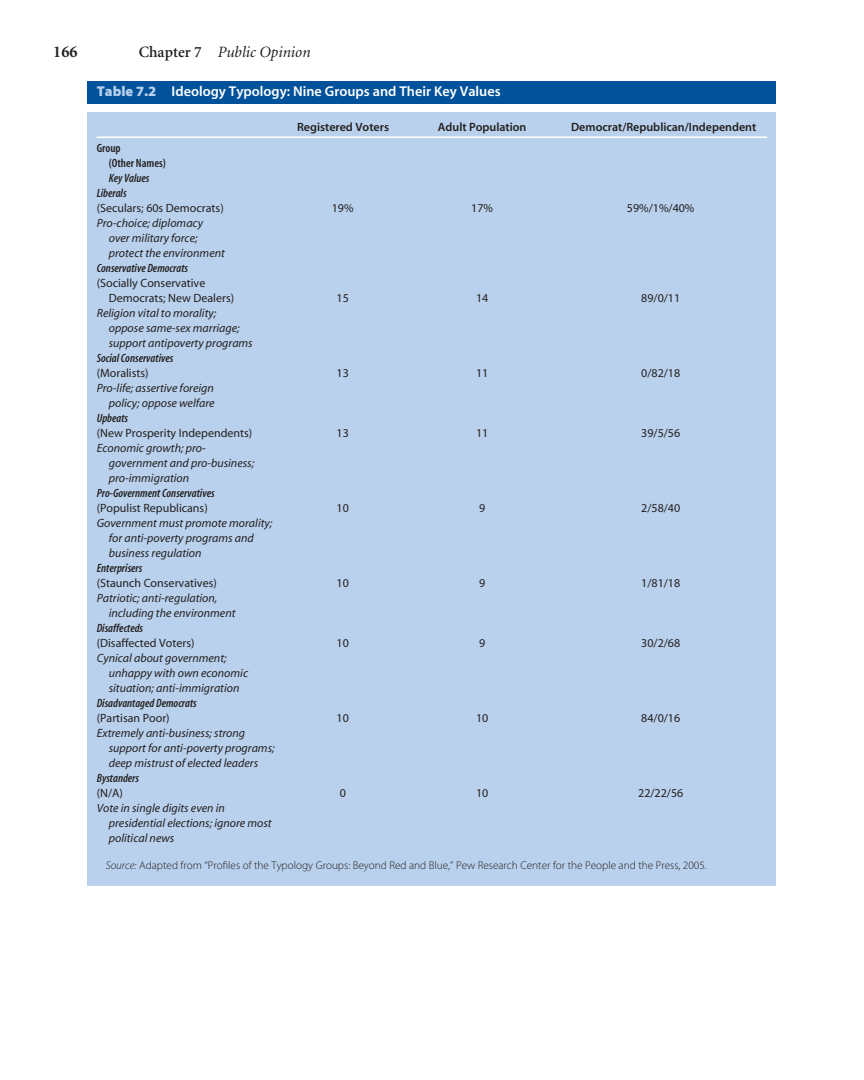
<style>
.page{position:relative;width:864px;height:1080px;background:#fff}
.page>*{position:absolute;margin:0;border:0;box-sizing:border-box;transform-origin:0 0}
.t1{font:700 16.5px "Minion";color:#231f20}
.t2{font:italic 15.75px "Minion";color:#231f20}
.t3{font:14.25px "Myriad Sem";color:#fff}
.t4{font:12px/15px "Myriad Reg Itl";color:#231f20}
.t5{font:12px "Myriad Reg";color:#231f20}
.t6{font:12px "Myriad Sem Con Itl";color:#231f20}
.t7{font:12px "Myriad Sem";color:#231f20}
.t8{font:12px "Myriad Sem Con";color:#231f20}
.t9{font:11.25px "Myriad Lig";color:#231f20}
.s1{font-weight:600;font-style:normal}
.s2{font-family:"Myriad Blk";color:#b9d1ec}
.s3{font-family:"Myriad Lig Itl"}
</style>
<div class="page">
<div style="left:88px;top:81px;width:688px;height:23px;background:#01519b"></div>
<div style="left:88px;top:112px;width:688px;height:774px;background:#b9d1ec"></div>
<hr style="left:97px;top:136px;width:670px;height:2px;background:#fff">
<p class="t1" style="left:53px;top:45px;width:26px">166</p>
<p class="t2" style="left:139px;top:46px;width:173px"><span class="s1">Chapter 7</span> Public Opinion</p>
<p class="t3" style="left:97px;top:86px;width:405px"><span class="s2">Table 7.2</span> Ideology Typology: Nine Groups and Their Key Values</p>
<p class="t7" style="left:297px;top:122px;width:93px">Registered Voters</p>
<p class="t7" style="left:438px;top:122px;width:90px">Adult Population</p>
<p class="t7" style="left:571px;top:122px;width:187px">Democrat/Republican/Independent</p>
<p class="t8" style="left:97px;top:143px;width:25px">Group</p>
<p class="t8" style="left:109px;top:158px;width:59px">(Other Names)</p>
<p class="t6" style="left:109px;top:173px;width:42px">Key Values</p>
<p class="t6" style="left:97px;top:188px;width:31px">Liberals</p>
<p class="t5" style="left:97px;top:203px;width:129px">(Seculars; 60s Democrats)</p>
<p class="t5" style="left:332px;top:203px;width:23px">19%</p>
<p class="t5" style="left:471px;top:203px;width:23px">17%</p>
<p class="t5" style="left:627px;top:203px;width:69px">59%/1%/40%</p>
<p class="t4" style="left:97px;top:216px;width:108px">Pro-choice; diplomacy</p>
<p class="t4" style="left:109px;top:231px;width:90px">over military force;</p>
<p class="t4" style="left:109px;top:246px;width:118px">protect the environment</p>
<p class="t6" style="left:97px;top:263px;width:93px">Conservative Democrats</p>
<p class="t5" style="left:97px;top:278px;width:110px">(Socially Conservative</p>
<p class="t5" style="left:109px;top:293px;width:127px">Democrats; New Dealers)</p>
<p class="t5" style="left:337px;top:293px;width:14px">15</p>
<p class="t5" style="left:476px;top:293px;width:14px">14</p>
<p class="t5" style="left:641px;top:293px;width:41px">89/0/11</p>
<p class="t4" style="left:97px;top:306px;width:121px">Religion vital to morality;</p>
<p class="t4" style="left:109px;top:321px;width:132px">oppose same-sex marriage;</p>
<p class="t4" style="left:109px;top:336px;width:146px">support antipoverty programs</p>
<p class="t6" style="left:97px;top:353px;width:78px">Social Conservatives</p>
<p class="t5" style="left:97px;top:368px;width:53px">(Moralists)</p>
<p class="t5" style="left:337px;top:368px;width:14px">13</p>
<p class="t5" style="left:476px;top:368px;width:14px">11</p>
<p class="t5" style="left:641px;top:368px;width:41px">0/82/18</p>
<p class="t4" style="left:97px;top:381px;width:119px">Pro-life; assertive foreign</p>
<p class="t4" style="left:109px;top:396px;width:107px">policy; oppose welfare</p>
<p class="t6" style="left:97px;top:413px;width:33px">Upbeats</p>
<p class="t5" style="left:97px;top:428px;width:157px">(New Prosperity Independents)</p>
<p class="t5" style="left:337px;top:428px;width:14px">13</p>
<p class="t5" style="left:476px;top:428px;width:14px">11</p>
<p class="t5" style="left:641px;top:428px;width:41px">39/5/56</p>
<p class="t4" style="left:97px;top:441px;width:111px">Economic growth; pro-</p>
<p class="t4" style="left:109px;top:456px;width:147px">government and pro-business;</p>
<p class="t4" style="left:109px;top:471px;width:82px">pro-immigration</p>
<p class="t6" style="left:97px;top:488px;width:119px">Pro-Government Conservatives</p>
<p class="t5" style="left:97px;top:503px;width:113px">(Populist Republicans)</p>
<p class="t5" style="left:337px;top:503px;width:14px">10</p>
<p class="t5" style="left:479px;top:503px;width:8px">9</p>
<p class="t5" style="left:641px;top:503px;width:41px">2/58/40</p>
<p class="t4" style="left:97px;top:516px;width:177px">Government must promote morality;</p>
<p class="t4" style="left:109px;top:531px;width:147px">for anti-poverty programs and</p>
<p class="t4" style="left:109px;top:546px;width:94px">business regulation</p>
<p class="t6" style="left:97px;top:563px;width:47px">Enterprisers</p>
<p class="t5" style="left:97px;top:578px;width:122px">(Staunch Conservatives)</p>
<p class="t5" style="left:337px;top:578px;width:14px">10</p>
<p class="t5" style="left:479px;top:578px;width:8px">9</p>
<p class="t5" style="left:641px;top:578px;width:41px">1/81/18</p>
<p class="t4" style="left:97px;top:591px;width:122px">Patriotic; anti-regulation,</p>
<p class="t4" style="left:109px;top:606px;width:128px">including the environment</p>
<p class="t6" style="left:97px;top:623px;width:48px">Disaffecteds</p>
<p class="t5" style="left:97px;top:638px;width:99px">(Disaffected Voters)</p>
<p class="t5" style="left:337px;top:638px;width:14px">10</p>
<p class="t5" style="left:479px;top:638px;width:8px">9</p>
<p class="t5" style="left:641px;top:638px;width:41px">30/2/68</p>
<p class="t4" style="left:97px;top:651px;width:131px">Cynical about government;</p>
<p class="t4" style="left:109px;top:666px;width:141px">unhappy with own economic</p>
<p class="t4" style="left:109px;top:681px;width:132px">situation; anti-immigration</p>
<p class="t6" style="left:97px;top:698px;width:102px">Disadvantaged Democrats</p>
<p class="t5" style="left:97px;top:713px;width:74px">(Partisan Poor)</p>
<p class="t5" style="left:337px;top:713px;width:14px">10</p>
<p class="t5" style="left:476px;top:713px;width:14px">10</p>
<p class="t5" style="left:641px;top:713px;width:41px">84/0/16</p>
<p class="t4" style="left:97px;top:726px;width:150px">Extremely anti-business; strong</p>
<p class="t4" style="left:109px;top:741px;width:167px">support for anti-poverty programs;</p>
<p class="t4" style="left:109px;top:756px;width:151px">deep mistrust of elected leaders</p>
<p class="t6" style="left:97px;top:773px;width:44px">Bystanders</p>
<p class="t5" style="left:97px;top:788px;width:28px">(N/A)</p>
<p class="t5" style="left:340px;top:788px;width:8px">0</p>
<p class="t5" style="left:476px;top:788px;width:14px">10</p>
<p class="t5" style="left:638px;top:788px;width:47px">22/22/56</p>
<p class="t4" style="left:109px;top:801px;width:164px;text-indent:-12px">Vote in single digits even in presidential elections; ignore most political news</p>
<p class="t9" style="left:106px;top:860px;width:603px"><span class="s3">Source:</span> Adapted from “Profiles of the Typology Groups: Beyond Red and Blue,” Pew Research Center for the People and the Press, 2005.</p>
</div>
